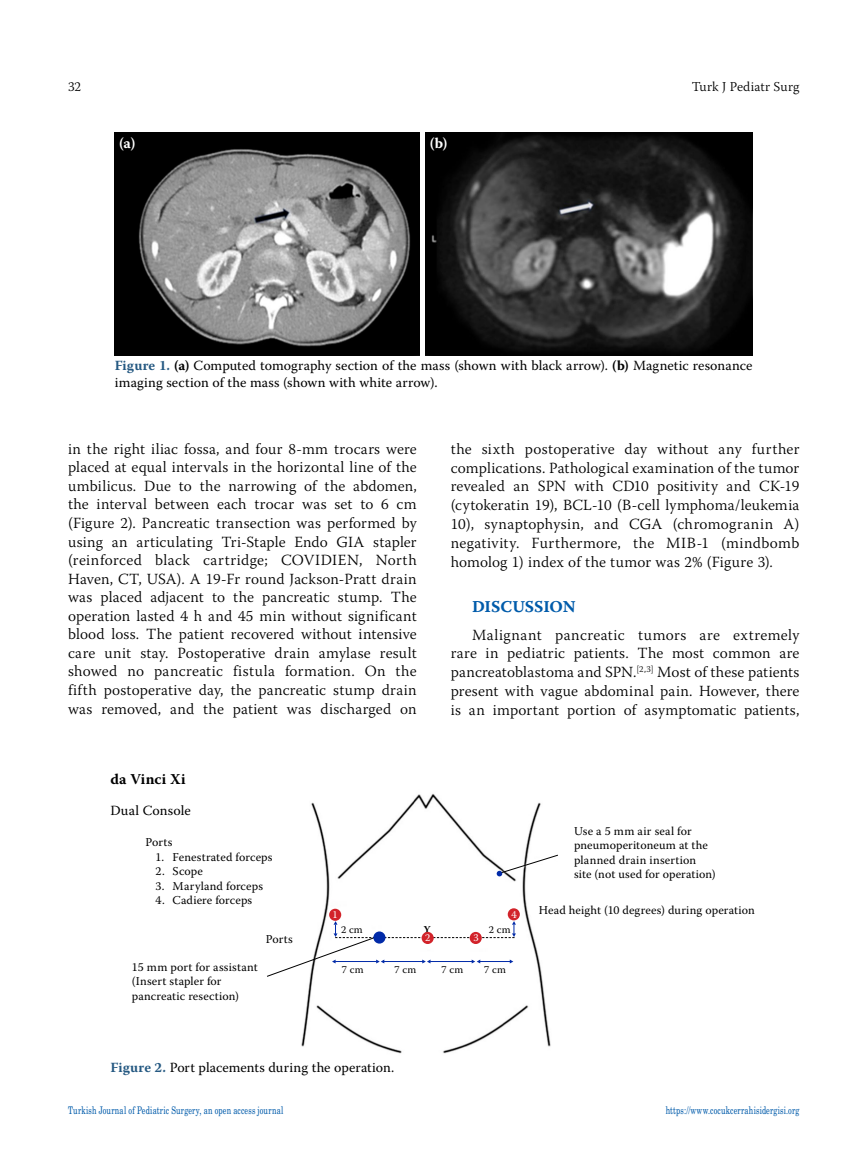
<style>
.page{position:relative;width:859px;height:1170px;background:#fff}
.page>*{position:absolute;margin:0;border:0;box-sizing:border-box;transform-origin:0 0}
.t1{font:16.5px "Warnock Pro Bold Capt";letter-spacing:-.005em;color:#005baa}
.t2{font:300 15.45px/18.6px "Warnock Pro";letter-spacing:.015em;color:#000;text-align:justify}
.t3{font:700 15px "Warnock Pro";letter-spacing:.01em;color:#000}
.t4{font:700 15px "Warnock Pro";color:#fff}
.t5{font:13.95px/16.8px "Warnock Pro";letter-spacing:.005em;color:#000}
.t6{font:300 13.5px "Warnock Pro";color:#000}
.t7{font:12px/14.4px "Warnock Pro";letter-spacing:.01em;color:#000}
.t8{font:10.5px "Madison Tr";letter-spacing:.015em;color:#005baa}
.t9{font:10.5px "Warnock Pro";letter-spacing:.02em;color:#000}
.t10{font:10.5px "Warnock Pro";color:#fff}
.t11{font:700 10.5px "Warnock Pro";color:#000}
.s1{font-weight:700;color:#255982}
.s2{font-weight:700}
</style>
<div class="page">
<img style="left:115px;top:133px;width:638px;height:222px">
<div style="left:420px;top:132px;width:5px;height:224px;background:#fff"></div>
<img style="left:301px;top:793px;width:250px;height:261px">
<div style="left:329px;top:908px;width:12px;height:12px;background:#d2232a;border-radius:50%"></div>
<div style="left:508px;top:908px;width:12px;height:12px;background:#d2232a;border-radius:50%"></div>
<svg style="left:267px;top:921px;width:249px;height:56px"></svg>
<hr style="left:384px;top:961px;width:39px;height:1px;background:#012aa8">
<hr style="left:430px;top:961px;width:42px;height:1px;background:#012aa8">
<hr style="left:480px;top:961px;width:30px;height:1px;background:#012aa8">
<div style="left:373px;top:931px;width:12px;height:12px;background:#012aa8;border-radius:50%"></div>
<div style="left:422px;top:931px;width:12px;height:12px;background:#d2232a;border-radius:50%"></div>
<div style="left:470px;top:931px;width:12px;height:12px;background:#d2232a;border-radius:50%"></div>
<svg style="left:497px;top:854px;width:61px;height:22px"></svg>
<p class="t6" style="left:68px;top:78px;width:15px">32</p>
<p class="t6" style="left:692px;top:78px;width:109px">Turk J Pediatr Surg</p>
<p class="t4" style="left:119px;top:134px;width:18px">(a)</p>
<p class="t4" style="left:430px;top:134px;width:19px">(b)</p>
<p class="t5" style="left:115px;top:357px;width:639px"><span class="s1">Figure 1.</span> <span class="s2">(a)</span> Computed tomography section of the mass (shown with black arrow). <span class="s2">(b)</span> Magnetic resonance imaging section of the mass (shown with white arrow).</p>
<p class="t2" style="left:68px;top:439px;width:350px">in the right iliac fossa, and four 8-mm trocars were placed at equal intervals in the horizontal line of the umbilicus. Due to the narrowing of the abdomen, the interval between each trocar was set to 6 cm (Figure 2). Pancreatic transection was performed by using an articulating Tri-Staple Endo GIA stapler (reinforced black cartridge; COVIDIEN, North Haven, CT, USA). A 19-Fr round Jackson-Pratt drain was placed adjacent to the pancreatic stump. The operation lasted 4 h and 45 min without significant blood loss. The patient recovered without intensive care unit stay. Postoperative drain amylase result showed no pancreatic fistula formation. On the fifth postoperative day, the pancreatic stump drain was removed, and the patient was discharged on</p>
<p class="t2" style="left:451px;top:439px;width:350px">the sixth postoperative day without any further complications. Pathological examination of the tumor revealed an SPN with CD10 positivity and CK-19 (cytokeratin 19), BCL-10 (B-cell lymphoma/leukemia 10), synaptophysin, and CGA (chromogranin A) negativity. Furthermore, the MIB-1 (mindbomb homolog 1) index of the tumor was 2% (Figure 3).</p>
<p class="t1" style="left:472px;top:597px;width:105px">DISCUSSION</p>
<p class="t2" style="left:451px;top:624px;width:350px;text-indent:21px">Malignant pancreatic tumors are extremely rare in pediatric patients. The most common are pancreatoblastoma and SPN.<sup>[2,3]</sup> Most of these patients present with vague abdominal pain. However, there is an important portion of asymptomatic patients,</p>
<p class="t3" style="left:111px;top:769px;width:77px">da Vinci Xi</p>
<p class="t5" style="left:111px;top:802px;width:82px">Dual Console</p>
<p class="t7" style="left:146px;top:835px;width:28px">Ports</p>
<p class="t7" style="left:156px;top:849px;width:118px">1. Fenestrated forceps</p>
<p class="t7" style="left:156px;top:863px;width:49px">2. Scope</p>
<p class="t7" style="left:156px;top:878px;width:109px">3. Maryland forceps</p>
<p class="t7" style="left:156px;top:892px;width:98px">4. Cadiere forceps</p>
<p class="t7" style="left:132px;top:959px;width:127px">15 mm port for assistant (Insert stapler for pancreatic resection)</p>
<p class="t7" style="left:266px;top:931px;width:28px">Ports</p>
<p class="t10" style="left:333px;top:908px;width:7px">1</p>
<p class="t10" style="left:511px;top:908px;width:7px">4</p>
<p class="t10" style="left:425px;top:931px;width:7px">2</p>
<p class="t10" style="left:473px;top:931px;width:7px">3</p>
<p class="t9" style="left:341px;top:922px;width:23px">2 cm</p>
<p class="t11" style="left:424px;top:923px;width:8px">Y</p>
<p class="t9" style="left:489px;top:922px;width:23px">2 cm</p>
<p class="t9" style="left:342px;top:962px;width:23px">7 cm</p>
<p class="t9" style="left:394px;top:962px;width:23px">7 cm</p>
<p class="t9" style="left:441px;top:962px;width:23px">7 cm</p>
<p class="t9" style="left:484px;top:962px;width:23px">7 cm</p>
<p class="t7" style="left:574px;top:823px;width:143px">Use a 5 mm air seal for pneumoperitoneum at the planned drain insertion site (not used for operation)</p>
<p class="t7" style="left:539px;top:902px;width:217px">Head height (10 degrees) during operation</p>
<p class="t5" style="left:111px;top:1058px;width:285px"><span class="s1">Figure 2.</span> Port placements during the operation.</p>
<p class="t8" style="left:68px;top:1103px;width:217px">Turkish Journal of Pediatric Surgery, an open access journal</p>
<p class="t8" style="left:666px;top:1103px;width:135px">https://www.cocukcerrahisidergisi.org</p>
</div>
